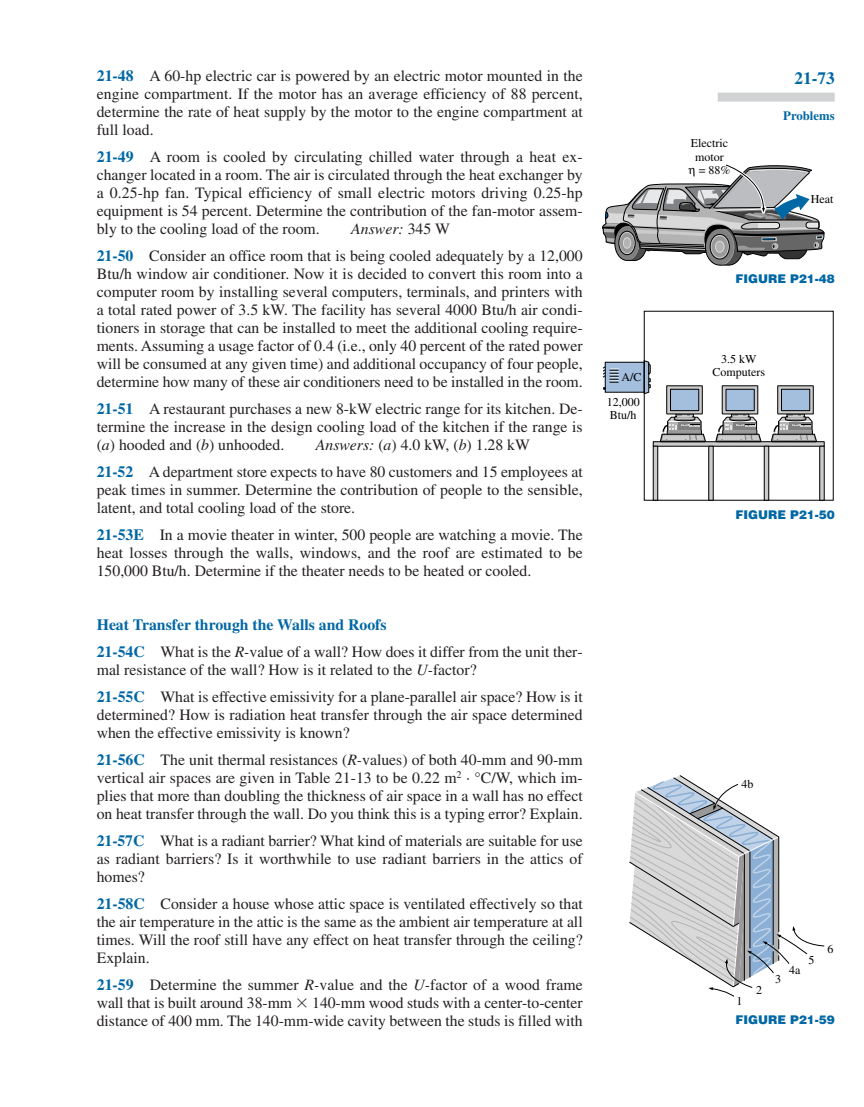
<style>
.page{position:relative;width:864px;height:1107px;background:#fff}
.page>*{position:absolute;margin:0;border:0;box-sizing:border-box;transform-origin:0 0}
.t1{font:700 17.25px "Times";color:#0067a5}
.t2{font:15.75px/18px "Times";color:#231f20;text-align:justify}
.t3{font:700 12.75px "Times";color:#0067a5}
.t4{font:12px/13.5px "Times";color:#000}
.t5{font:900 12px "Helvetica";color:#0067a5}
.s1{font-weight:700;color:#0067a5}
.s2{font-style:italic}
</style>
<div class="page">
<div style="left:718px;top:93px;width:117px;height:9px;background:#d1d2d4"></div>
<svg style="left:643px;top:310px;width:191px;height:191px"></svg>
<svg style="left:653px;top:442px;width:171px;height:4px"></svg>
<svg style="left:660px;top:385px;width:46px;height:57px"></svg>
<svg style="left:715px;top:385px;width:47px;height:57px"></svg>
<svg style="left:771px;top:385px;width:46px;height:57px"></svg>
<div style="left:653px;top:446px;width:5px;height:54px;background:#ccc"></div>
<div style="left:653px;top:446px;width:5px;height:55px;border:1px solid #000"></div>
<hr style="left:709px;top:446px;width:4px;height:54px;background:#ccc">
<div style="left:708px;top:446px;width:6px;height:55px;border:1px solid #000"></div>
<div style="left:764px;top:446px;width:5px;height:54px;background:#ccc"></div>
<div style="left:764px;top:446px;width:5px;height:55px;border:1px solid #000"></div>
<hr style="left:820px;top:446px;width:4px;height:54px;background:#ccc">
<div style="left:819px;top:446px;width:6px;height:55px;border:1px solid #000"></div>
<svg style="left:602px;top:360px;width:49px;height:35px;background:#99aabf"></svg>
<svg style="left:629px;top:775px;width:196px;height:222px"></svg>
<svg style="left:602px;top:164px;width:223px;height:102px"></svg>
<p class="t2" style="left:97px;top:68px;width:488px"><span class="s1">21-48</span> A 60-hp electric car is powered by an electric motor mounted in the engine compartment. If the motor has an average efficiency of 88 percent, determine the rate of heat supply by the motor to the engine compartment at full load.</p>
<p class="t2" style="left:97px;top:149px;width:488px"><span class="s1">21-49</span> A room is cooled by circulating chilled water through a heat ex&shy;changer located in a room. The air is circulated through the heat exchanger by a 0.25-hp fan. Typical efficiency of small electric motors driving 0.25-hp equipment is 54 percent. Determine the contribution of the fan-motor assem&shy;bly to the cooling load of the room.</p>
<p class="t2" style="left:97px;top:217px;width:487px;line-height:27px;text-indent:255px"><span class="s2">Answer:</span> 345 W<br><span class="s1">21-50</span> Consider an office room that is being cooled adequately by a 12,000</p>
<p class="t2" style="left:97px;top:266px;width:488px">Btu/h window air conditioner. Now it is decided to convert this room into a computer room by installing several computers, terminals, and printers with a total rated power of 3.5 kW. The facility has several 4000 Btu/h air condi&shy;tioners in storage that can be installed to meet the additional cooling require&shy;ments. Assuming a usage factor of 0.4 (i.e., only 40 percent of the rated power will be consumed at any given time) and additional occupancy of four people, determine how many of these air conditioners need to be installed in the room.</p>
<p class="t2" style="left:97px;top:401px;width:488px"><span class="s1">21-51</span> A restaurant purchases a new 8-kW electric range for its kitchen. De&shy;termine the increase in the design cooling load of the kitchen if the range is (<span class="s2">a</span>) hooded and (<span class="s2">b</span>) unhooded.</p>
<p class="t2" style="left:97px;top:433px;width:488px;line-height:27px;text-indent:219px"><span class="s2">Answers:</span> (<span class="s2">a</span>) 4.0 kW, (<span class="s2">b</span>) 1.28 kW<br><span class="s1">21-52</span> A department store expects to have 80 customers and 15 employees at</p>
<p class="t2" style="left:97px;top:482px;width:488px">peak times in summer. Determine the contribution of people to the sensible, latent, and total cooling load of the store.</p>
<p class="t2" style="left:97px;top:527px;width:487px"><span class="s1">21-53E</span> In a movie theater in winter, 500 people are watching a movie. The heat losses through the walls, windows, and the roof are estimated to be 150,000 Btu/h. Determine if the theater needs to be heated or cooled.</p>
<p class="t2" style="left:97px;top:613px;width:488px;line-height:27px"><span class="s1">Heat Transfer through the Walls and Roofs<br>21-54C</span> What is the <span class="s2">R-</span>value of a wall? How does it differ from the unit ther-</p>
<p class="t2" style="left:97px;top:658px;width:488px;line-height:27px">mal resistance of the wall? How is it related to the <span class="s2">U-</span>factor?<br><span class="s1">21-55C</span> What is effective emissivity for a plane-parallel air space? How is it</p>
<p class="t2" style="left:97px;top:707px;width:488px">determined? How is radiation heat transfer through the air space determined when the effective emissivity is known?</p>
<p class="t2" style="left:97px;top:753px;width:488px"><span class="s1">21-56C</span> The unit thermal resistances (<span class="s2">R-</span>values) of both 40-mm and 90-mm vertical air spaces are given in Table 21-13 to be 0.22 m<sup>2</sup> · °C/W, which im&shy;plies that more than doubling the thickness of air space in a wall has no effect on heat transfer through the wall. Do you think this is a typing error? Explain.</p>
<p class="t2" style="left:97px;top:833px;width:488px"><span class="s1">21-57C</span> What is a radiant barrier? What kind of materials are suitable for use as radiant barriers? Is it worthwhile to use radiant barriers in the attics of homes?</p>
<p class="t2" style="left:97px;top:896px;width:488px"><span class="s1">21-58C</span> Consider a house whose attic space is ventilated effectively so that the air temperature in the attic is the same as the ambient air temperature at all times. Will the roof still have any effect on heat transfer through the ceiling?<br>Explain.</p>
<p class="t2" style="left:97px;top:977px;width:488px"><span class="s1">21-59</span> Determine the summer <span class="s2">R-</span>value and the <span class="s2">U-</span>factor of a wood frame wall that is built around 38-mm</p>
<p class="t2" style="left:97px;top:995px;width:488px;text-align:right">140-mm wood studs with a center-to-center<br>distance of 400 mm. The 140-mm-wide cavity between the studs is filled with</p>
<p class="t4" style="left:621px;top:371px;width:22px">A/C</p>
<p class="t4" style="left:607px;top:396px;width:34px">12,000<br>Btu/h</p>
<p class="t4" style="left:695px;top:138px;width:37px;text-indent:-4px">Electric motor = 88%</p>
<p class="t1" style="left:795px;top:72px;width:42px">21-73</p>
<p class="t3" style="left:783px;top:112px;width:53px">Problems</p>
<p class="t4" style="left:811px;top:194px;width:24px">Heat</p>
<p class="t5" style="left:735px;top:274px;width:101px">FIGURE P21-48</p>
<p class="t4" style="left:712px;top:353px;width:54px;text-align:center">3.5 kW<br>Computers</p>
<p class="t5" style="left:735px;top:510px;width:101px">FIGURE P21-50</p>
<p class="t4" style="left:742px;top:778px;width:13px">4b</p>
<p class="t4" style="left:736px;top:995px;width:7px">1</p>
<p class="t4" style="left:756px;top:984px;width:7px">2</p>
<p class="t4" style="left:775px;top:973px;width:7px">3</p>
<p class="t4" style="left:789px;top:964px;width:13px">4a</p>
<p class="t4" style="left:808px;top:954px;width:7px">5</p>
<p class="t4" style="left:827px;top:943px;width:7px">6</p>
<p class="t5" style="left:735px;top:1015px;width:101px">FIGURE P21-59</p>
</div>
